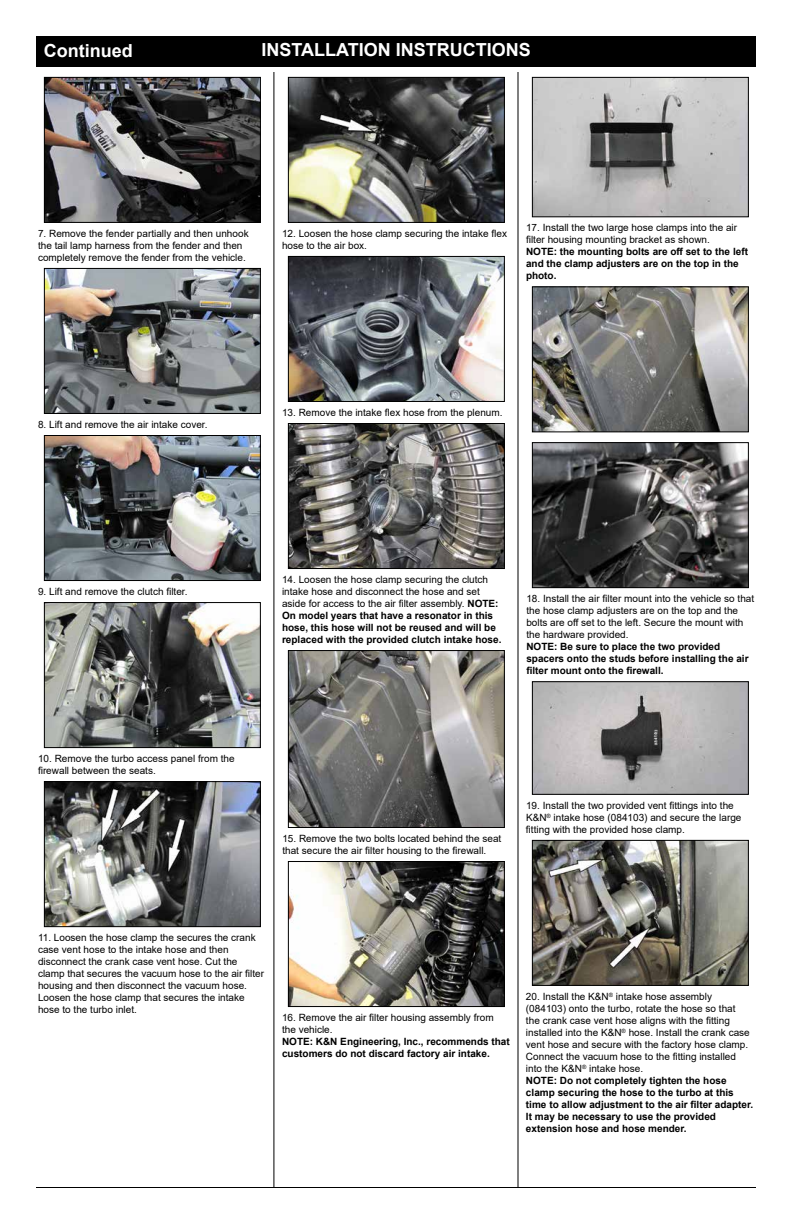
<style>
.page{position:relative;width:792px;height:1224px;background:#fff}
.page>*{position:absolute;margin:0;border:0;box-sizing:border-box;transform-origin:0 0}
.t1{font:700 18px "Arial";color:#fff}
.t2{font:10px/12px "Arial";color:#000}
.t3{font:700 10px/12px "Arial";color:#000}
.s1{font-weight:400}
.s2{font-weight:700}
</style>
<div class="page">
<div style="left:36px;top:36px;width:720px;height:31px;background:#000"></div>
<hr style="left:274px;top:72px;width:1px;height:1116px;background:#000">
<hr style="left:518px;top:72px;width:1px;height:1116px;background:#000">
<hr style="left:36px;top:1187px;width:720px;height:1px;background:#000">
<img style="left:46px;top:79px;width:213px;height:142px">
<div style="left:44px;top:77px;width:217px;height:146px;border:1px solid #000"></div>
<img style="left:46px;top:270px;width:213px;height:142px">
<div style="left:44px;top:268px;width:217px;height:146px;border:1px solid #000"></div>
<img style="left:46px;top:437px;width:213px;height:142px">
<div style="left:44px;top:435px;width:217px;height:146px;border:1px solid #000"></div>
<img style="left:46px;top:604px;width:213px;height:142px">
<div style="left:44px;top:602px;width:217px;height:146px;border:1px solid #000"></div>
<img style="left:46px;top:783px;width:213px;height:142px">
<div style="left:44px;top:781px;width:217px;height:146px;border:1px solid #000"></div>
<img style="left:290px;top:79px;width:213px;height:142px">
<div style="left:288px;top:77px;width:217px;height:146px;border:1px solid #000"></div>
<img style="left:290px;top:258px;width:213px;height:142px">
<div style="left:288px;top:256px;width:217px;height:146px;border:1px solid #000"></div>
<img style="left:290px;top:425px;width:213px;height:142px">
<div style="left:288px;top:423px;width:217px;height:146px;border:1px solid #000"></div>
<img style="left:534px;top:683px;width:213px;height:110px">
<div style="left:532px;top:681px;width:217px;height:114px;border:1px solid #000"></div>
<img style="left:290px;top:652px;width:213px;height:174px">
<div style="left:288px;top:650px;width:217px;height:178px;border:1px solid #000"></div>
<img style="left:290px;top:863px;width:213px;height:142px">
<div style="left:288px;top:861px;width:217px;height:146px;border:1px solid #000"></div>
<img style="left:534px;top:79px;width:213px;height:136px">
<div style="left:532px;top:77px;width:217px;height:140px;border:1px solid #000"></div>
<img style="left:534px;top:288px;width:213px;height:142px">
<div style="left:532px;top:286px;width:217px;height:146px;border:1px solid #000"></div>
<img style="left:534px;top:444px;width:213px;height:142px">
<div style="left:532px;top:442px;width:217px;height:146px;border:1px solid #000"></div>
<img style="left:534px;top:842px;width:213px;height:142px">
<div style="left:532px;top:840px;width:217px;height:146px;border:1px solid #000"></div>
<h1 class="t1" style="left:44px;top:38px;width:90px">Continued</h1>
<h1 class="t1" style="left:261px;top:37px;width:271px">INSTALLATION INSTRUCTIONS</h1>
<p class="t2" style="left:38px;top:227px;width:212px">7. Remove the fender partially and then unhook the tail lamp harness from the fender and then completely remove the fender from the vehicle.</p>
<p class="t2" style="left:282px;top:227px;width:227px">12. Loosen the hose clamp securing the intake flex hose to the air box.</p>
<p class="t2" style="left:526px;top:222px;width:213px">17. Install the two large hose clamps into the air filter housing mounting bracket as shown.</p>
<p class="t3" style="left:526px;top:246px;width:223px">NOTE: the mounting bolts are off set to the left and the clamp adjusters are on the top in the photo.</p>
<p class="t2" style="left:38px;top:419px;width:171px">8. Lift and remove the air intake cover.</p>
<p class="t2" style="left:282px;top:407px;width:222px">13. Remove the intake flex hose from the plenum.</p>
<p class="t2" style="left:38px;top:586px;width:151px">9. Lift and remove the clutch filter.</p>
<p class="t3" style="left:282px;top:574px;width:221px"><span class="s1">14. Loosen the hose clamp securing the clutch intake hose and disconnect the hose and set aside for access to the air filter assembly.</span> NOTE:<br>On model years that have a resonator in this hose, this hose will not be reused and will be replaced with the provided clutch intake hose.</p>
<p class="t2" style="left:526px;top:593px;width:229px">18. Install the air filter mount into the vehicle so that the hose clamp adjusters are on the top and the bolts are off set to the left. Secure the mount with the hardware provided.</p>
<p class="t3" style="left:526px;top:641px;width:224px">NOTE: Be sure to place the two provided spacers onto the studs before installing the air filter mount onto the firewall.</p>
<p class="t2" style="left:38px;top:753px;width:198px">10. Remove the turbo access panel from the firewall between the seats.</p>
<p class="t2" style="left:282px;top:833px;width:221px">15. Remove the two bolts located behind the seat that secure the air filter housing to the firewall.</p>
<p class="t2" style="left:526px;top:799px;width:217px">19. Install the two provided vent fittings into the<br>K&amp;N<sup>®</sup> intake hose (084103) and secure the large fitting with the provided hose clamp.</p>
<p class="t2" style="left:38px;top:932px;width:228px">11. Loosen the hose clamp the secures the crank case vent hose to the intake hose and then disconnect the crank case vent hose. Cut the clamp that secures the vacuum hose to the air filter housing and then disconnect the vacuum hose.<br>Loosen the hose clamp that secures the intake hose to the turbo inlet.</p>
<p class="t2" style="left:282px;top:1012px;width:213px">16. Remove the air filter housing assembly from the vehicle.</p>
<p class="t3" style="left:282px;top:1036px;width:229px">NOTE: K&amp;N Engineering, Inc., recommends that customers do not discard factory air intake.</p>
<p class="t2" style="left:526px;top:990px;width:229px">20. Install the K&amp;N<sup>®</sup> intake hose assembly (084103) onto the turbo, rotate the hose so that<br>the crank case vent hose aligns with the fitting installed into the K&amp;N<sup>®</sup> hose. Install the crank case vent hose and secure with the factory hose clamp.<br>Connect the vacuum hose to the fitting installed into the K&amp;N<sup>®</sup> intake hose.<br><span class="s2">NOTE: Do not completely tighten the hose clamp securing the hose to the turbo at this time to allow adjustment to the air filter adapter.<br>It may be necessary to use the provided extension hose and hose mender.</span></p>
</div>
